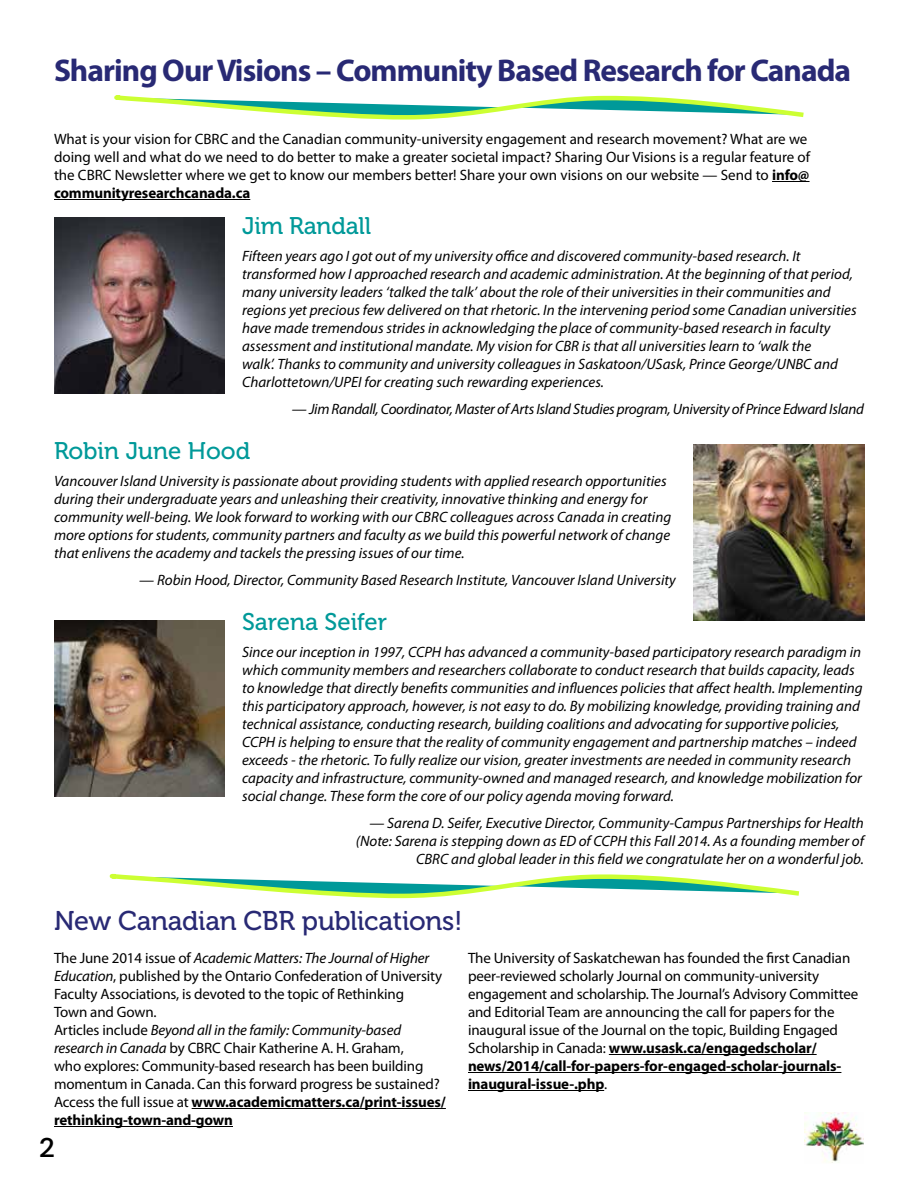
<style>
.page{position:relative;width:918px;height:1188px;background:#fff}
.page>*{position:absolute;margin:0;border:0;box-sizing:border-box;transform-origin:0 0}
.Section_Head{font:700 31.5px "Myriad Pro";letter-spacing:-.03em;color:#282974}
.Header_2{font:27px "Museo 500";letter-spacing:-.01em;color:#282974}
.Header_2-2{font:700 27px "Caecilia LT Std";color:#000}
.Copy{font:24px "Museo 500";color:#099}
.Subhead{font:24px "Museo 500";letter-spacing:-.01em;color:#099}
.Copy-2{font:italic 15px/18px "Myriad Pro";color:#000}
.Copy-3{font:15px/18px "Myriad Pro";letter-spacing:-.01em;color:#000}
.Byline{font:italic 15px/18px "Myriad Pro";color:#000;text-align:right}
.Byline-2{font:italic 15px "Myriad Pro";letter-spacing:-.02em;color:#000}
.s1{font-weight:700}
.s2{font-style:italic}
</style>
<div class="page">
<img style="left:805px;top:1112px;width:59px;height:51px">
<hr style="left:772px;top:181px;width:38px;height:1px;background:#000">
<hr style="left:54px;top:199px;width:196px;height:1px;background:#000">
<img style="left:54px;top:218px;width:170px;height:175px">
<img style="left:694px;top:445px;width:170px;height:175px">
<img style="left:54px;top:620px;width:170px;height:176px">
<hr style="left:192px;top:1108px;width:254px;height:1px;background:#000">
<hr style="left:54px;top:1126px;width:179px;height:1px;background:#000">
<hr style="left:609px;top:1054px;width:208px;height:1px;background:#000">
<hr style="left:468px;top:1072px;width:373px;height:1px;background:#000">
<hr style="left:468px;top:1090px;width:136px;height:1px;background:#000">
<svg style="left:109px;top:873px;width:691px;height:26px"></svg>
<svg style="left:114px;top:95px;width:690px;height:25px"></svg>
<p class="Section_Head" style="left:54px;top:50px;width:799px">Sharing Our Visions – Community Based Research for Canada</p>
<p class="Copy-3" style="left:54px;top:130px;width:758px">What is your vision for CBRC and the Canadian community-university engagement and research movement? What are we doing well and what do we need to do better to make a greater societal impact? Sharing Our Visions is a regular feature of the CBRC Newsletter where we get to know our members better! Share your own visions on our website — Send to <span class="s1">info@ communityresearchcanada.ca</span></p>
<p class="Subhead" style="left:242px;top:213px;width:131px">Jim Randall</p>
<p class="Copy-2" style="left:242px;top:247px;width:616px">Fifteen years ago I got out of my university office and discovered community-based research. It transformed how I approached research and academic administration. At the beginning of that period, many university leaders ‘talked the talk’ about the role of their universities in their communities and regions yet precious few delivered on that rhetoric. In the intervening period some Canadian universities have made tremendous strides in acknowledging the place of community-based research in faculty assessment and institutional mandate. My vision for CBR is that all universities learn to ‘walk the<br>walk’. Thanks to community and university colleagues in Saskatoon/USask, Prince George/UNBC and Charlottetown/UPEI for creating such rewarding experiences.</p>
<p class="Byline-2" style="left:292px;top:400px;width:574px">— Jim Randall, Coordinator, Master of Arts Island Studies program, University of Prince Edward Island</p>
<p class="Copy" style="left:54px;top:438px;width:198px">Robin June Hood</p>
<p class="Copy-2" style="left:54px;top:472px;width:619px">Vancouver Island University is passionate about providing students with applied research opportunities during their undergraduate years and unleashing their creativity, innovative thinking and energy for community well-being. We look forward to working with our CBRC colleagues across Canada in creating more options for students, community partners and faculty as we build this powerful network of change that enlivens the academy and tackels the pressing issues of our time.</p>
<p class="Byline" style="left:139px;top:571px;width:538px">— Robin Hood, Director, Community Based Research Institute, Vancouver Island University</p>
<p class="Copy" style="left:242px;top:609px;width:147px">Sarena Seifer</p>
<p class="Copy-2" style="left:242px;top:643px;width:622px">Since our inception in 1997, CCPH has advanced a community-based participatory research paradigm in which community members and researchers collaborate to conduct research that builds capacity, leads to knowledge that directly benefits communities and influences policies that affect health. Implementing this participatory approach, however, is not easy to do. By mobilizing knowledge, providing training and technical assistance, conducting research, building coalitions and advocating for supportive policies, CCPH is helping to ensure that the reality of community engagement and partnership matches – indeed exceeds - the rhetoric. To fully realize our vision, greater investments are needed in community research capacity and infrastructure, community-owned and managed research, and knowledge mobilization for social change. These form the core of our policy agenda moving forward.</p>
<p class="Byline" style="left:369px;top:814px;width:496px">— Sarena D. Seifer, Executive Director, Community-Campus Partnerships for Health</p>
<p class="Byline" style="left:356px;top:832px;width:510px">(Note: Sarena is stepping down as ED of CCPH this Fall 2014. As a founding member of<br>CBRC and global leader in this field we congratulate her on a wonderful job.</p>
<p class="Header_2" style="left:54px;top:906px;width:410px">New Canadian CBR publications!</p>
<p class="Copy-3" style="left:54px;top:949px;width:390px">The June 2014 issue of <span class="s2">Academic Matters: The Journal of Higher Education</span>, published by the Ontario Confederation of University Faculty Associations, is devoted to the topic of Rethinking<br>Town and Gown.</p>
<p class="Copy-3" style="left:54px;top:1021px;width:393px">Articles include <span class="s2">Beyond all in the family: Community-based research in Canada</span> by CBRC Chair Katherine A. H. Graham,<br>who explores: Community-based research has been building momentum in Canada. Can this forward progress be sustained?<br>Access the full issue at <span class="s1">www.academicmatters.ca/print-issues/ rethinking-town-and-gown</span></p>
<p class="Header_2-2" style="left:39px;top:1131px;width:17px">2</p>
<p class="Copy-3" style="left:468px;top:949px;width:392px">The University of Saskatchewan has founded the first Canadian peer-reviewed scholarly Journal on community-university engagement and scholarship. The Journal’s Advisory Committee and Editorial Team are announcing the call for papers for the inaugural issue of the Journal on the topic, Building Engaged Scholarship in Canada: <span class="s1">www.usask.ca/engagedscholar/ news/2014/call-for-papers-for-engaged-scholar-journals&shy;inaugural-issue-.php</span>.</p>
</div>
